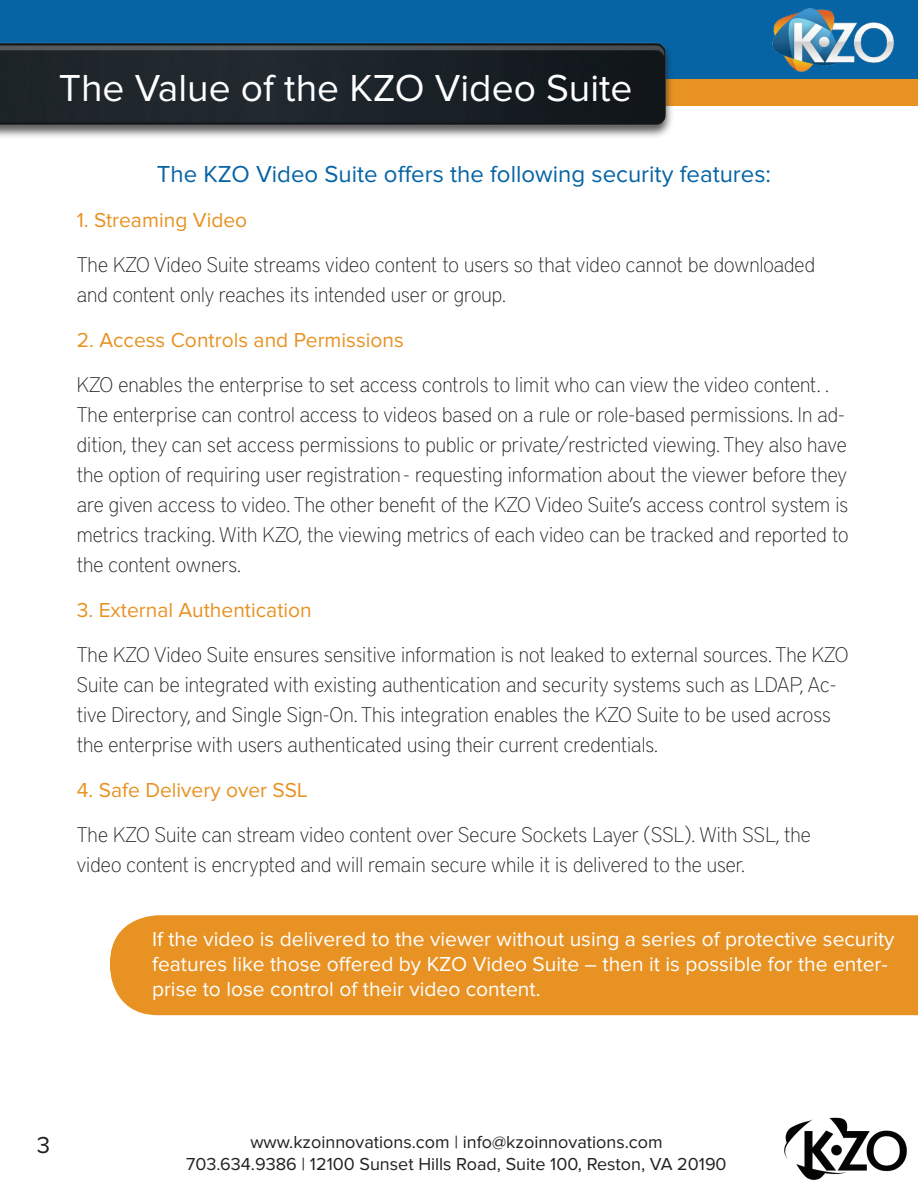
<style>
.page{position:relative;width:918px;height:1188px;background:#fff}
.page>*{position:absolute;margin:0;border:0;box-sizing:border-box;transform-origin:0 0}
.t1{font:39px "Proxima Nova";color:#fff}
.t2{font:24px "Proxima Nova";color:#0664a5}
.t3{font:24px "Proxima Nova";color:#231f20}
.t4{font:100 21px/30px "District Pro";color:#231f20}
.t5{font:21px/25.2px "Proxima Nova";color:#fff}
.t6{font:21px "Proxima Nova";color:#e79223}
.t7{font:18px/21.6px "Proxima Nova";color:#231f20;text-align:center}
</style>
<div class="page">
<div style="left:0;top:0;width:918px;height:105px;background:#0664a5"></div>
<div style="left:0;top:80px;width:918px;height:26px;background:#e79223"></div>
<img style="left:0;top:42px;width:670px;height:95px">
<img style="left:772px;top:8px;width:122px;height:64px">
<div style="left:110px;top:915px;width:808px;height:100px;background:#e79223"></div>
<img style="left:784px;top:1117px;width:123px;height:63px">
<h1 class="t1" style="left:59px;top:71px;width:575px">The Value of the KZO Video Suite</h1>
<p class="t2" style="left:157px;top:163px;width:616px">The KZO Video Suite offers the following security features:</p>
<p class="t6" style="left:77px;top:210px;width:172px">1. Streaming Video</p>
<p class="t4" style="left:77px;top:248px;width:740px">The KZO Video Suite streams video content to users so that video cannot be downloaded and content only reaches its intended user or group.</p>
<p class="t6" style="left:77px;top:330px;width:329px">2. Access Controls and Permissions</p>
<p class="t4" style="left:77px;top:368px;width:773px">KZO enables the enterprise to set access controls to limit who can view the video content. .<br>The enterprise can control access to videos based on a rule or role-based permissions. In ad&shy;dition, they can set access permissions to public or private/restricted viewing. They also have the option of requiring user registration - requesting information about the viewer before they are given access to video. The other benefit of the KZO Video Suite’s access control system is metrics tracking. With KZO, the viewing metrics of each video can be tracked and reported to the content owners.</p>
<p class="t6" style="left:77px;top:600px;width:237px">3. External Authentication</p>
<p class="t4" style="left:77px;top:638px;width:773px">The KZO Video Suite ensures sensitive information is not leaked to external sources. The KZO Suite can be integrated with existing authentication and security systems such as LDAP, Ac&shy;tive Directory, and Single Sign-On. This integration enables the KZO Suite to be used across the enterprise with users authenticated using their current credentials.</p>
<p class="t6" style="left:77px;top:780px;width:232px">4. Safe Delivery over SSL</p>
<p class="t4" style="left:77px;top:818px;width:736px">The KZO Suite can stream video content over Secure Sockets Layer (SSL). With SSL, the video content is encrypted and will remain secure while it is delivered to the user.</p>
<p class="t5" style="left:152px;top:927px;width:744px">If the video is delivered to the viewer without using a series of protective security features like those offered by KZO Video Suite – then it is possible for the enter&shy;prise to lose control of their video content.</p>
<p class="t3" style="left:37px;top:1134px;width:15px">3</p>
<p class="t7" style="left:186px;top:1132px;width:542px">www.kzoinnovations.com | info@kzoinnovations.com<br>703.634.9386 | 12100 Sunset Hills Road, Suite 100, Reston, VA 20190</p>
</div>
